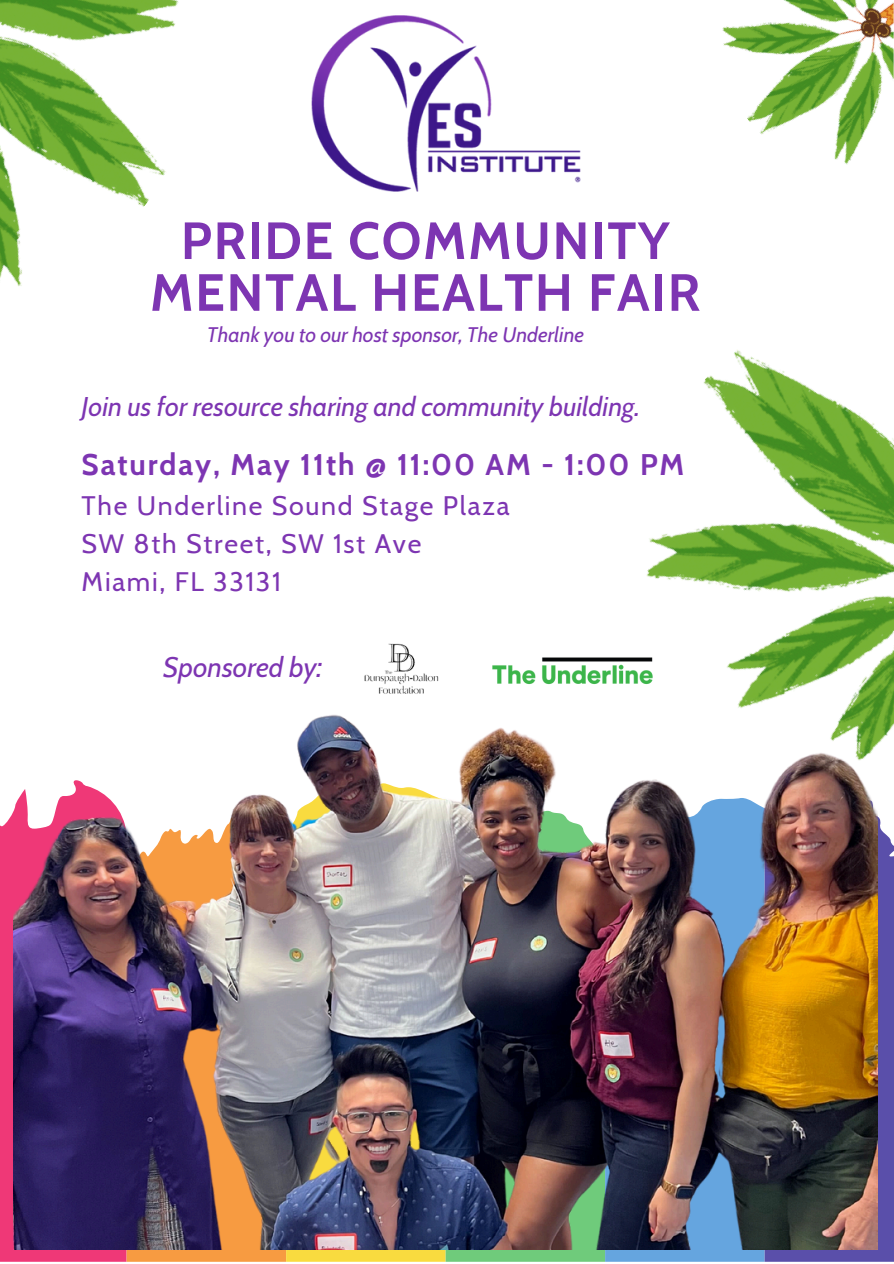
<style>
.page{position:relative;width:894px;height:1264px;background:#fff}
.page>*{position:absolute;margin:0;border:0;box-sizing:border-box;transform-origin:0 0}
.t1{font:700 52.2px/51.8px "Cabin";letter-spacing:.03em;color:#7d35b2;text-align:center}
.t2{font:700 29.7px "Cabin";letter-spacing:.065em;color:#7d35b2}
.t3{font:italic 28.05px "Cabin";color:#7d35b2}
.t4{font:italic 27px "Cabin";color:#7d35b2}
.t5{font:26.7px/38.1px "Cabin";letter-spacing:.065em;color:#7d35b2}
.t6{font:italic 21px "Cabin";color:#7d35b2}
</style>
<div class="page">
<svg style="left:0;top:810px;width:126px;height:451px;background:#e23a77"></svg>
<svg style="left:127px;top:1248px;width:159px;height:13px;background:#e29044"></svg>
<svg style="left:286px;top:1248px;width:159px;height:13px;background:#e0c444"></svg>
<svg style="left:445px;top:1248px;width:160px;height:13px;background:#6ab874"></svg>
<svg style="left:605px;top:1248px;width:159px;height:13px;background:#5c96cc"></svg>
<svg style="left:764px;top:836px;width:129px;height:425px;background:#61529c"></svg>
<img style="left:14px;top:715px;width:862px;height:533px">
<img style="left:311px;top:15px;width:270px;height:177px">
<img style="left:0;top:0;width:179px;height:286px">
<img style="left:555px;top:189px;width:338px;height:647px">
<img style="left:680px;top:0;width:213px;height:210px">
<img style="left:492px;top:644px;width:194px;height:49px">
<img style="left:364px;top:643px;width:75px;height:51px">
<h2 class="t1" style="left:150px;top:214px;width:551px">PRIDE COMMUNITY<br>MENTAL HEALTH FAIR</h2>
<h2 class="t6" style="left:207px;top:321px;width:378px">Thank you to our host sponsor, The Underline</h2>
<p class="t4" style="left:82px;top:389px;width:559px">Join us for resource sharing and community building.</p>
<h1 class="t2" style="left:82px;top:446px;width:604px">Saturday, May 11th @ 11:00 AM - 1:00 PM</h1>
<h1 class="t5" style="left:82px;top:486px;width:429px">The Underline Sound Stage Plaza<br>SW 8th Street, SW 1st Ave<br>Miami, FL 33131</h1>
<p class="t3" style="left:163px;top:650px;width:160px">Sponsored by:</p>
</div>
